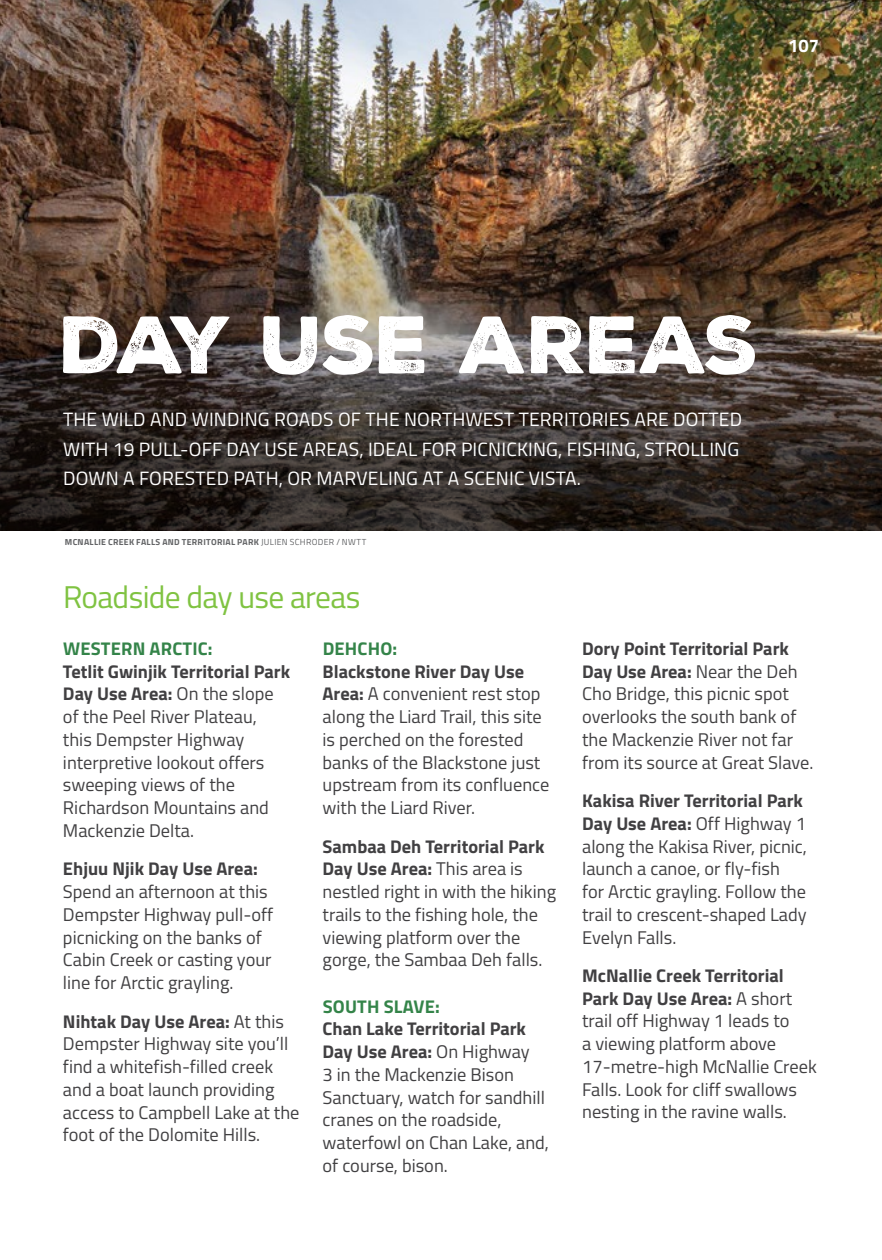
<style>
.page{position:relative;width:882px;height:1260px;background:#fff}
.page>*{position:absolute;margin:0;border:0;box-sizing:border-box;transform-origin:0 0}
.t1{font:78.75px "Nexa Rust Sans Black 01";letter-spacing:-.025em;color:#fff}
.t2{font:31.5px "Titillium";letter-spacing:-.02em;color:#80c342}
.t3{font:19.25px/29.8px "Titillium";letter-spacing:.01em;color:#fff}
.t4{font:18.38px/22.8px "Titillium";color:#414042}
.t5{font:700 18.38px "Titillium";letter-spacing:.01em;color:#348449}
.t6{font:700 18.38px "Titillium";color:#414042}
.t7{font:700 18.38px "Titillium";color:#fff}
.t8{font:700 8.75px "Titillium";letter-spacing:.035em;color:#636466}
.s1{font-weight:400}
.s2{font-weight:700}
</style>
<div class="page">
<img style="left:0;top:0;width:882px;height:294px">
<svg style="left:0;top:294px;width:882px;height:237px;background:#413832"></svg>
<p class="t7" style="left:788px;top:31px;width:32px">107</p>
<h1 class="t1" style="left:60px;top:292px;width:701px">DAY USE AREAS</h1>
<p class="t3" style="left:63px;top:403px;width:681px">THE WILD AND WINDING ROADS OF THE NORTHWEST TERRITORIES ARE DOTTED<br>WITH 19 PULL-OFF DAY USE AREAS, IDEAL FOR PICNICKING, FISHING, STROLLING<br>DOWN A FORESTED PATH, OR MARVELING AT A SCENIC VISTA.</p>
<p class="t8" style="left:65px;top:535px;width:303px">MCNALLIE CREEK FALLS AND TERRITORIAL PARK <span class="s1">JULIEN SCHRODER / NWTT</span></p>
<h2 class="t2" style="left:63px;top:574px;width:299px">Roadside day use areas</h2>
<p class="t5" style="left:63px;top:634px;width:151px">WESTERN ARCTIC:</p>
<p class="t4" style="left:63px;top:659px;width:229px"><span class="s2">Tetlit Gwinjik Territorial Park<br>Day Use Area:</span> On the slope of the Peel River Plateau, this Dempster Highway interpretive lookout offers sweeping views of the<br>Richardson Mountains and<br>Mackenzie Delta.</p>
<p class="t6" style="left:63px;top:855px;width:196px">Ehjuu Njik Day Use Area:</p>
<p class="t4" style="left:63px;top:879px;width:212px">Spend an afternoon at this<br>Dempster Highway pull-off picnicking on the banks of<br>Cabin Creek or casting your line for Arctic grayling.</p>
<p class="t4" style="left:63px;top:1009px;width:238px"><span class="s2">Nihtak Day Use Area:</span> At this<br>Dempster Highway site you’ll find a whitefish-filled creek and a boat launch providing access to Campbell Lake at the foot of the Dolomite Hills.</p>
<p class="t5" style="left:323px;top:634px;width:76px">DEHCHO:</p>
<p class="t4" style="left:323px;top:659px;width:228px"><span class="s2">Blackstone River Day Use<br>Area:</span> A convenient rest stop along the Liard Trail, this site is perched on the forested banks of the Blackstone just upstream from its confluence with the Liard River.</p>
<p class="t4" style="left:323px;top:834px;width:235px"><span class="s2">Sambaa Deh Territorial Park<br>Day Use Area:</span> This area is nestled right in with the hiking trails to the fishing hole, the viewing platform over the gorge, the Sambaa Deh falls.</p>
<p class="t5" style="left:323px;top:992px;width:119px">SOUTH SLAVE:</p>
<p class="t4" style="left:323px;top:1017px;width:228px"><span class="s2">Chan Lake Territorial Park<br>Day Use Area:</span> On Highway<br>3 in the Mackenzie Bison<br>Sanctuary, watch for sandhill cranes on the roadside, waterfowl on Chan Lake, and, of course, bison.</p>
<p class="t4" style="left:582px;top:636px;width:233px"><span class="s2">Dory Point Territorial Park<br>Day Use Area:</span> Near the Deh<br>Cho Bridge, this picnic spot overlooks the south bank of the Mackenzie River not far from its source at Great Slave.</p>
<p class="t4" style="left:582px;top:788px;width:226px"><span class="s2">Kakisa River Territorial Park<br>Day Use Area:</span> Off Highway 1 along the Kakisa River, picnic, launch a canoe, or fly-fish<br>for Arctic grayling. Follow the trail to crescent-shaped Lady<br>Evelyn Falls.</p>
<p class="t4" style="left:582px;top:963px;width:236px"><span class="s2">McNallie Creek Territorial<br>Park Day Use Area:</span> A short trail off Highway 1 leads to<br>a viewing platform above<br>17-metre-high McNallie Creek<br>Falls. Look for cliff swallows nesting in the ravine walls.</p>
</div>
